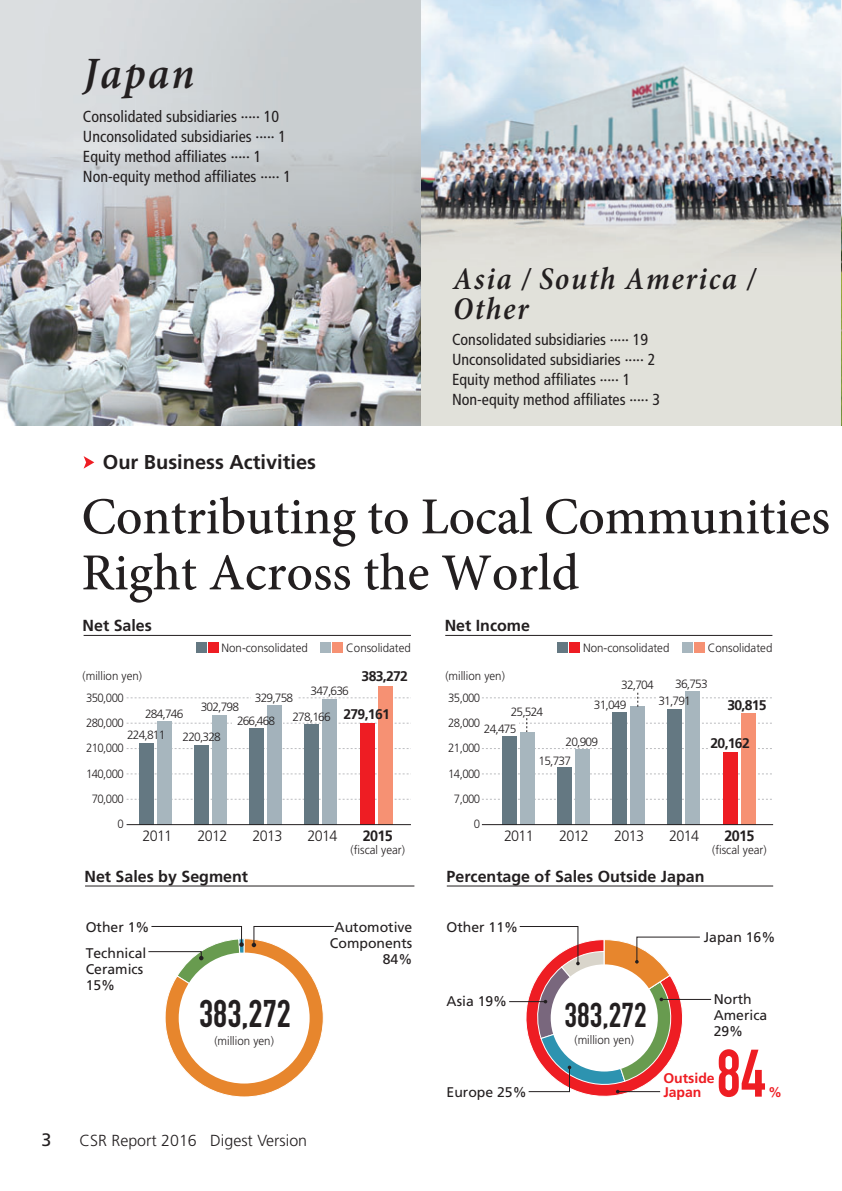
<style>
.page{position:relative;width:842px;height:1191px;background:#fff}
.page>*{position:absolute;margin:0;border:0;box-sizing:border-box;transform-origin:0 0}
.t1{font:66px "DIN Engschrift Std";color:#ee1d23}
.t2{font:500 52px/56px "Minion Pro";letter-spacing:-.005em;color:#231f20}
.t3{font:italic 600 condensed 45.4px "Minion Pro";letter-spacing:.05em;color:#231f20}
.t4{font:38px "DIN Engschrift Std";color:#231f20}
.t5{font:34px "DIN Engschrift Std";color:#231f20}
.t6{font:italic 600 condensed 32px/30px "Minion Pro";letter-spacing:.05em;color:#231f20}
.t7{font:700 20px "Frutiger LT Std";color:#231f20}
.t8{font:18px "Frutiger LT Std";color:#231f20}
.t9{font:condensed 16px/20px "Frutiger LT Std";color:#231f20}
.t10{font:700 16px "Frutiger LT Std";color:#231f20}
.t11{font:300 16px "Frutiger LT Std";color:#231f20}
.t12{font:300 15px "Frutiger LT Std";letter-spacing:-.05em;color:#231f20;scale:.96 1}
.t13{font:700 15px "Frutiger LT Std";letter-spacing:-.05em;color:#231f20;scale:.96 1}
.t14{font:14px/16px "Frutiger LT Std";color:#231f20}
.t15{font:700 14px "Frutiger LT Std";letter-spacing:-.05em;color:#231f20}
.t16{font:700 14px/14px "Frutiger LT Std";color:#ee1d23}
.t17{font:300 12px/21.6px "Frutiger LT Std";color:#231f20;scale:.96 1}
.t18{font:300 12px/25.4px "Frutiger LT Std";letter-spacing:-.05em;color:#231f20;text-align:right;scale:.95 1}
.t19{font:300 12px/23px "Frutiger LT Std";letter-spacing:-.07em;color:#231f20}
.t20{font:300 12px "Frutiger LT Std";color:#231f20}
</style>
<div class="page">
<img style="left:0;top:0;width:842px;height:426px">
<svg style="left:148px;top:926px;width:186px;height:171px"></svg>
<hr style="left:85px;top:885px;width:329px;height:1px;background:#231f20">
<hr style="left:661px;top:999px;width:50px;height:1px;background:#231f20">
<hr style="left:509px;top:1001px;width:36px;height:1px;background:#231f20">
<svg style="left:514px;top:926px;width:186px;height:171px"></svg>
<hr style="left:447px;top:885px;width:326px;height:1px;background:#231f20">
<svg style="left:127px;top:697px;width:284px;height:1px"></svg>
<svg style="left:127px;top:748px;width:284px;height:1px"></svg>
<svg style="left:127px;top:723px;width:284px;height:1px"></svg>
<svg style="left:127px;top:773px;width:284px;height:1px"></svg>
<svg style="left:127px;top:799px;width:284px;height:1px"></svg>
<svg style="left:482px;top:748px;width:290px;height:1px"></svg>
<div style="left:251px;top:687px;width:46px;height:17px;background:#fff"></div>
<div style="left:232px;top:700px;width:51px;height:27px;background:#fff"></div>
<svg style="left:482px;top:773px;width:290px;height:1px"></svg>
<svg style="left:482px;top:799px;width:290px;height:1px"></svg>
<div style="left:196px;top:642px;width:10px;height:10px;background:#647882"></div>
<div style="left:208px;top:642px;width:10px;height:10px;background:#ee1d23"></div>
<div style="left:321px;top:642px;width:10px;height:10px;background:#a7b6be"></div>
<div style="left:333px;top:642px;width:10px;height:10px;background:#f69173"></div>
<div style="left:557px;top:642px;width:11px;height:10px;background:#647882"></div>
<div style="left:569px;top:642px;width:11px;height:10px;background:#ee1d23"></div>
<div style="left:682px;top:642px;width:10px;height:10px;background:#a7b6be"></div>
<div style="left:694px;top:642px;width:10px;height:10px;background:#f69173"></div>
<div style="left:140px;top:743px;width:14px;height:81px;background:#647882"></div>
<div style="left:158px;top:721px;width:14px;height:103px;background:#a7b6be"></div>
<div style="left:195px;top:745px;width:14px;height:79px;background:#647882"></div>
<div style="left:213px;top:715px;width:14px;height:109px;background:#a7b6be"></div>
<div style="left:250px;top:728px;width:14px;height:96px;background:#647882"></div>
<div style="left:268px;top:705px;width:14px;height:119px;background:#a3b2bb"></div>
<div style="left:305px;top:724px;width:14px;height:100px;background:#647882"></div>
<div style="left:323px;top:698px;width:14px;height:126px;background:#a3b2bb"></div>
<div style="left:360px;top:723px;width:14px;height:101px;background:#ee1d23"></div>
<div style="left:378px;top:686px;width:14px;height:138px;background:#f69173"></div>
<div style="left:557px;top:767px;width:14px;height:57px;background:#647882"></div>
<div style="left:575px;top:749px;width:14px;height:75px;background:#a7b6be"></div>
<div style="left:612px;top:712px;width:14px;height:112px;background:#647882"></div>
<div style="left:630px;top:706px;width:14px;height:118px;background:#a3b2bb"></div>
<div style="left:667px;top:709px;width:15px;height:115px;background:#647882"></div>
<div style="left:685px;top:691px;width:15px;height:133px;background:#a7b6be"></div>
<div style="left:708px;top:739px;width:42px;height:11px;background:#fff"></div>
<div style="left:723px;top:752px;width:14px;height:72px;background:#ee1d23"></div>
<div style="left:741px;top:713px;width:14px;height:111px;background:#f69173"></div>
<hr style="left:84px;top:635px;width:327px;height:1px;background:#231f20">
<hr style="left:445px;top:635px;width:327px;height:1px;background:#231f20">
<svg style="left:519px;top:718px;width:253px;height:14px"></svg>
<svg style="left:482px;top:692px;width:290px;height:15px"></svg>
<div style="left:502px;top:736px;width:14px;height:88px;background:#647882"></div>
<div style="left:520px;top:732px;width:14px;height:92px;background:#a7b6be"></div>
<hr style="left:127px;top:824px;width:284px;height:1px;background:#231f20">
<hr style="left:482px;top:824px;width:291px;height:1px;background:#231f20">
<svg style="left:84px;top:456px;width:10px;height:12px"></svg>
<h3 class="t3" style="left:84px;top:45px;width:113px">Japan</h3>
<p class="t9" style="left:83px;top:107px;width:210px">Consolidated subsidiaries ····· 10<br>Unconsolidated subsidiaries ····· 1<br>Equity method affiliates ····· 1<br>Non-equity method affiliates ····· 1</p>
<p class="t7" style="left:103px;top:452px;width:215px">Our Business Activities</p>
<h3 class="t6" style="left:453px;top:263px;width:303px">Asia / South America /<br>Other</h3>
<p class="t9" style="left:452px;top:330px;width:210px">Consolidated subsidiaries ····· 19<br>Unconsolidated subsidiaries ····· 2<br>Equity method affiliates ····· 1<br>Non-equity method affiliates ····· 3</p>
<h2 class="t2" style="left:81px;top:493px;width:750px">Contributing to Local Communities<br>Right Across the World</h2>
<p class="t10" style="left:83px;top:618px;width:71px">Net Sales</p>
<p class="t10" style="left:445px;top:618px;width:87px">Net Income</p>
<p class="t17" style="left:222px;top:637px;width:92px">Non-consolidated</p>
<p class="t17" style="left:346px;top:637px;width:69px">Consolidated</p>
<p class="t17" style="left:583px;top:637px;width:92px">Non-consolidated</p>
<p class="t17" style="left:708px;top:637px;width:69px">Consolidated</p>
<p class="t17" style="left:83px;top:665px;width:64px">(million yen)<br>350,000</p>
<p class="t18" style="left:86px;top:711px;width:41px">280,000<br>210,000<br>140,000<br>70,000<br>0</p>
<p class="t15" style="left:362px;top:669px;width:48px">383,272</p>
<p class="t15" style="left:343px;top:707px;width:48px">279,161</p>
<p class="t19" style="left:237px;top:686px;width:58px;text-indent:18px">329,758<br>266,468</p>
<p class="t19" style="left:292px;top:678px;width:58px;line-height:25.8px;text-indent:18px">347,636<br>278,166</p>
<p class="t20" style="left:201px;top:701px;width:40px">302,798</p>
<p class="t20" style="left:145px;top:708px;width:40px">284,746</p>
<p class="t20" style="left:127px;top:729px;width:40px">224,811</p>
<p class="t20" style="left:183px;top:731px;width:40px">220,328</p>
<p class="t12" style="left:142px;top:828px;width:33px">2011</p>
<p class="t12" style="left:197px;top:828px;width:33px">2012</p>
<p class="t12" style="left:253px;top:828px;width:33px">2013</p>
<p class="t12" style="left:308px;top:828px;width:33px">2014</p>
<p class="t13" style="left:363px;top:828px;width:33px">2015</p>
<p class="t17" style="left:351px;top:840px;width:58px">(fiscal year)</p>
<p class="t17" style="left:445px;top:665px;width:64px">(million yen)<br>35,000</p>
<p class="t18" style="left:448px;top:711px;width:35px">28,000<br>21,000<br>14,000<br>7,000<br>0</p>
<p class="t19" style="left:594px;top:676px;width:61px;line-height:19.6px;text-indent:27px">32,704<br>31,049</p>
<p class="t19" style="left:658px;top:676px;width:51px;line-height:17.2px;text-indent:17px">36,753<br>31,791</p>
<p class="t15" style="left:727px;top:698px;width:41px">30,815</p>
<p class="t15" style="left:710px;top:736px;width:41px">20,162</p>
<p class="t20" style="left:511px;top:705px;width:34px">25,524</p>
<p class="t20" style="left:484px;top:722px;width:34px">24,475</p>
<p class="t20" style="left:566px;top:735px;width:34px">20,909</p>
<p class="t20" style="left:539px;top:754px;width:34px">15,737</p>
<p class="t12" style="left:504px;top:828px;width:33px">2011</p>
<p class="t12" style="left:559px;top:828px;width:33px">2012</p>
<p class="t12" style="left:614px;top:828px;width:33px">2013</p>
<p class="t12" style="left:669px;top:828px;width:33px">2014</p>
<p class="t13" style="left:724px;top:828px;width:33px">2015</p>
<p class="t17" style="left:712px;top:840px;width:58px">(fiscal year)</p>
<p class="t10" style="left:84px;top:868px;width:165px">Net Sales by Segment</p>
<p class="t10" style="left:447px;top:868px;width:259px">Percentage of Sales Outside Japan</p>
<p class="t14" style="left:86px;top:919px;width:65px">Other 1%</p>
<p class="t14" style="left:330px;top:919px;width:84px;text-align:right">Automotive<br>Components<br>84%</p>
<h3 class="t4" style="left:199px;top:992px;width:93px">383,272</h3>
<p class="t17" style="left:214px;top:1030px;width:64px">(million yen)</p>
<p class="t14" style="left:86px;top:944px;width:62px">Technical<br>Ceramics<br>15%</p>
<p class="t8" style="left:41px;top:1129px;width:12px">3</p>
<p class="t11" style="left:79px;top:1132px;width:229px">CSR Report 2016 Digest Version</p>
<p class="t14" style="left:447px;top:919px;width:73px">Other 11%</p>
<p class="t14" style="left:447px;top:993px;width:62px">Asia 19%</p>
<p class="t14" style="left:447px;top:1084px;width:82px">Europe 25%</p>
<p class="t14" style="left:704px;top:929px;width:73px">Japan 16%</p>
<h3 class="t5" style="left:564px;top:995px;width:84px">383,272</h3>
<p class="t17" style="left:574px;top:1030px;width:64px">(million yen)</p>
<p class="t14" style="left:714px;top:991px;width:55px">North<br>America<br>29%</p>
<h1 class="t1" style="left:716px;top:1035px;width:51px">84</h1>
<p class="t16" style="left:663px;top:1071px;width:53px">Outside<br>Japan</p>
<p class="t16" style="left:768px;top:1085px;width:15px">%</p>
</div>
